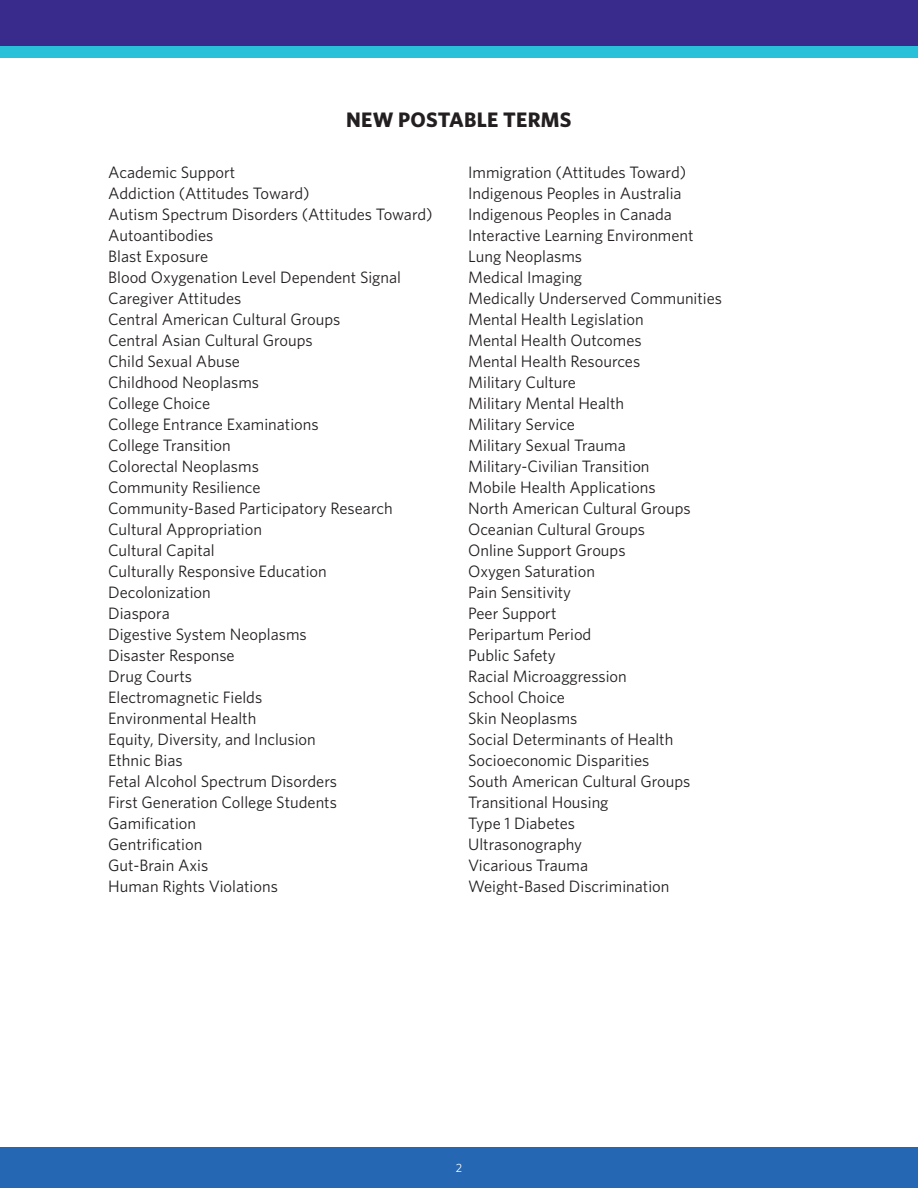
<style>
.page{position:relative;width:918px;height:1188px;background:#fff}
.page>*{position:absolute;margin:0;border:0;box-sizing:border-box;transform-origin:0 0}
.t1{font:700 21px "Whitney";letter-spacing:.01em;color:#231f20}
.Term{font:16.5px "Whitney";color:#231f20}
.t2{font:12px "Whitney";color:#fff}
</style>
<div class="page">
<div style="left:0;top:1148px;width:918px;height:40px;background:#2667b3"></div>
<div style="left:0;top:0;width:918px;height:46px;background:#382b8b"></div>
<div style="left:0;top:46px;width:918px;height:12px;background:#29c0da"></div>
<h2 class="t1" style="left:346px;top:106px;width:227px">NEW POSTABLE TERMS</h2>
<p class="Term" style="left:108px;top:161px;width:129px">Academic Support</p>
<p class="Term" style="left:108px;top:182px;width:203px">Addiction (Attitudes Toward)</p>
<p class="Term" style="left:108px;top:203px;width:326px">Autism Spectrum Disorders (Attitudes Toward)</p>
<p class="Term" style="left:108px;top:224px;width:107px">Autoantibodies</p>
<p class="Term" style="left:108px;top:245px;width:102px">Blast Exposure</p>
<p class="Term" style="left:108px;top:266px;width:294px">Blood Oxygenation Level Dependent Signal</p>
<p class="Term" style="left:108px;top:287px;width:135px">Caregiver Attitudes</p>
<p class="Term" style="left:108px;top:308px;width:234px">Central American Cultural Groups</p>
<p class="Term" style="left:108px;top:329px;width:206px">Central Asian Cultural Groups</p>
<p class="Term" style="left:108px;top:350px;width:133px">Child Sexual Abuse</p>
<p class="Term" style="left:108px;top:371px;width:152px">Childhood Neoplasms</p>
<p class="Term" style="left:108px;top:392px;width:103px">College Choice</p>
<p class="Term" style="left:108px;top:413px;width:212px">College Entrance Examinations</p>
<p class="Term" style="left:108px;top:434px;width:124px">College Transition</p>
<p class="Term" style="left:108px;top:455px;width:152px">Colorectal Neoplasms</p>
<p class="Term" style="left:108px;top:476px;width:154px">Community Resilience</p>
<p class="Term" style="left:108px;top:497px;width:286px">Community-Based Participatory Research</p>
<p class="Term" style="left:108px;top:518px;width:155px">Cultural Appropriation</p>
<p class="Term" style="left:108px;top:540px;width:108px">Cultural Capital</p>
<p class="Term" style="left:108px;top:561px;width:220px">Culturally Responsive Education</p>
<p class="Term" style="left:108px;top:582px;width:104px">Decolonization</p>
<p class="Term" style="left:108px;top:603px;width:63px">Diaspora</p>
<p class="Term" style="left:108px;top:624px;width:200px">Digestive System Neoplasms</p>
<p class="Term" style="left:108px;top:645px;width:128px">Disaster Response</p>
<p class="Term" style="left:108px;top:666px;width:85px">Drug Courts</p>
<p class="Term" style="left:108px;top:687px;width:156px">Electromagnetic Fields</p>
<p class="Term" style="left:108px;top:708px;width:150px">Environmental Health</p>
<p class="Term" style="left:108px;top:729px;width:209px">Equity, Diversity, and Inclusion</p>
<p class="Term" style="left:108px;top:750px;width:76px">Ethnic Bias</p>
<p class="Term" style="left:108px;top:771px;width:230px">Fetal Alcohol Spectrum Disorders</p>
<p class="Term" style="left:108px;top:792px;width:230px">First Generation College Students</p>
<p class="Term" style="left:108px;top:813px;width:89px">Gamification</p>
<p class="Term" style="left:108px;top:834px;width:96px">Gentrification</p>
<p class="Term" style="left:108px;top:855px;width:102px">Gut-Brain Axis</p>
<p class="Term" style="left:108px;top:876px;width:171px">Human Rights Violations</p>
<p class="Term" style="left:468px;top:162px;width:220px">Immigration (Attitudes Toward)</p>
<p class="Term" style="left:468px;top:183px;width:215px">Indigenous Peoples in Australia</p>
<p class="Term" style="left:468px;top:204px;width:205px">Indigenous Peoples in Canada</p>
<p class="Term" style="left:468px;top:225px;width:227px">Interactive Learning Environment</p>
<p class="Term" style="left:468px;top:246px;width:115px">Lung Neoplasms</p>
<p class="Term" style="left:468px;top:267px;width:116px">Medical Imaging</p>
<p class="Term" style="left:468px;top:288px;width:255px">Medically Underserved Communities</p>
<p class="Term" style="left:468px;top:309px;width:177px">Mental Health Legislation</p>
<p class="Term" style="left:468px;top:330px;width:175px">Mental Health Outcomes</p>
<p class="Term" style="left:468px;top:351px;width:174px">Mental Health Resources</p>
<p class="Term" style="left:468px;top:372px;width:109px">Military Culture</p>
<p class="Term" style="left:468px;top:393px;width:157px">Military Mental Health</p>
<p class="Term" style="left:468px;top:414px;width:108px">Military Service</p>
<p class="Term" style="left:468px;top:435px;width:159px">Military Sexual Trauma</p>
<p class="Term" style="left:468px;top:456px;width:183px">Military-Civilian Transition</p>
<p class="Term" style="left:468px;top:477px;width:189px">Mobile Health Applications</p>
<p class="Term" style="left:468px;top:498px;width:224px">North American Cultural Groups</p>
<p class="Term" style="left:468px;top:519px;width:179px">Oceanian Cultural Groups</p>
<p class="Term" style="left:468px;top:540px;width:159px">Online Support Groups</p>
<p class="Term" style="left:468px;top:561px;width:128px">Oxygen Saturation</p>
<p class="Term" style="left:468px;top:582px;width:104px">Pain Sensitivity</p>
<p class="Term" style="left:468px;top:603px;width:90px">Peer Support</p>
<p class="Term" style="left:468px;top:624px;width:125px">Peripartum Period</p>
<p class="Term" style="left:468px;top:645px;width:89px">Public Safety</p>
<p class="Term" style="left:468px;top:666px;width:160px">Racial Microaggression</p>
<p class="Term" style="left:468px;top:687px;width:98px">School Choice</p>
<p class="Term" style="left:468px;top:708px;width:111px">Skin Neoplasms</p>
<p class="Term" style="left:468px;top:729px;width:207px">Social Determinants of Health</p>
<p class="Term" style="left:468px;top:750px;width:183px">Socioeconomic Disparities</p>
<p class="Term" style="left:468px;top:771px;width:224px">South American Cultural Groups</p>
<p class="Term" style="left:468px;top:792px;width:142px">Transitional Housing</p>
<p class="Term" style="left:468px;top:813px;width:108px">Type 1 Diabetes</p>
<p class="Term" style="left:468px;top:834px;width:116px">Ultrasonography</p>
<p class="Term" style="left:468px;top:855px;width:121px">Vicarious Trauma</p>
<p class="Term" style="left:468px;top:876px;width:203px">Weight-Based Discrimination</p>
<p class="t2" style="left:456px;top:1160px;width:8px">2</p>
</div>
